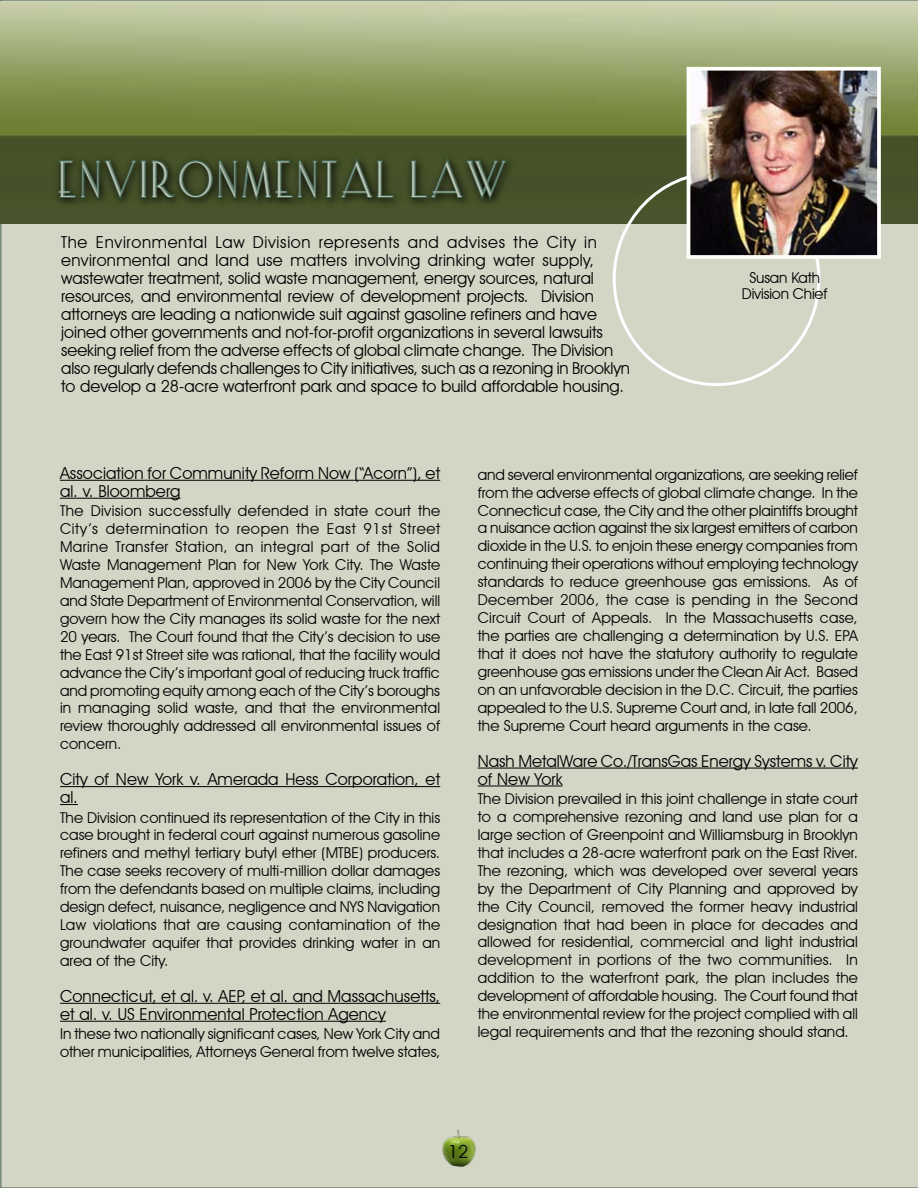
<style>
.page{position:relative;width:918px;height:1188px;background:#fff}
.page>*{position:absolute;margin:0;border:0;box-sizing:border-box;transform-origin:0 0}
.t1{font:49.35px "Elisia Inline";letter-spacing:.1em;color:#d3d6c5;scale:.9 1}
.t2{font:18px "Avant Garde IT Cby BT";color:#000}
.t3{font:16.5px/18px "Avant Garde IT Cby BT";color:#000}
.t4{font:15px/18px "Avant Garde IT Cby BT";letter-spacing:.005em;color:#000;text-align:justify}
</style>
<div class="page">
<div style="left:1px;top:0;width:917px;height:1188px;background:#d3d6c5"></div>
<img style="left:0;top:2px;width:918px;height:222px">
<img style="left:443px;top:1129px;width:32px;height:38px">
<div style="left:51px;top:153px;width:466px;height:57px;background:#455128"></div>
<svg style="left:57px;top:97px;width:338px;height:127px"></svg>
<svg style="left:410px;top:158px;width:97px;height:45px"></svg>
<hr style="left:60px;top:480px;width:380px;height:1px;background:#000">
<hr style="left:60px;top:498px;width:121px;height:1px;background:#000">
<hr style="left:60px;top:786px;width:380px;height:1px;background:#000">
<svg style="left:60px;top:804px;width:18px;height:1px"></svg>
<hr style="left:60px;top:1003px;width:380px;height:1px;background:#000">
<hr style="left:60px;top:1021px;width:326px;height:1px;background:#000">
<hr style="left:478px;top:768px;width:380px;height:1px;background:#000">
<hr style="left:478px;top:786px;width:85px;height:1px;background:#000">
<img style="left:692px;top:72px;width:184px;height:182px">
<div style="left:687px;top:67px;width:194px;height:192px;border:4px solid #fffffc"></div>
<h1 class="t1" style="left:59px;top:154px;width:498px">ENVIRONMENTAL LAW</h1>
<p class="t3" style="left:61px;top:233px;width:570px">The Environmental Law Division represents and advises the City in environmental and land use matters involving drinking water supply, wastewater treatment, solid waste management, energy sources, natural resources, and environmental review of development projects. Division attorneys are leading a nationwide suit against gasoline refiners and have joined other governments and not-for-profit organizations in several lawsuits seeking relief from the adverse effects of global climate change. The Division also regularly defends challenges to City initiatives, such as a rezoning in Brooklyn to develop a 28-acre waterfront park and space to build affordable housing.</p>
<p class="t4" style="left:742px;top:269px;width:87px;line-height:16.5px;text-align:center">Susan Kath<br>Division Chief</p>
<p class="t3" style="left:60px;top:464px;width:382px">Association for Community Reform Now (“Acorn”), et al. v. Bloomberg</p>
<p class="t4" style="left:60px;top:502px;width:382px">The Division successfully defended in state court the City’s determination to reopen the East 91st Street Marine Transfer Station, an integral part of the Solid Waste Management Plan for New York City. The Waste Management Plan, approved in 2006 by the City Council and State Department of Environmental Conservation, will govern how the City manages its solid waste for the next 20 years. The Court found that the City’s decision to use the East 91st Street site was rational, that the facility would advance the City’s important goal of reducing truck traffic and promoting equity among each of the City’s boroughs in managing solid waste, and that the environmental review thoroughly addressed all environmental issues of concern.</p>
<p class="t3" style="left:60px;top:770px;width:382px">City of New York v. Amerada Hess Corporation, et al.</p>
<p class="t4" style="left:60px;top:808px;width:382px">The Division continued its representation of the City in this case brought in federal court against numerous gasoline refiners and methyl tertiary butyl ether (MTBE) producers.<br>The case seeks recovery of multi-million dollar damages from the defendants based on multiple claims, including design defect, nuisance, negligence and NYS Navigation Law violations that are causing contamination of the groundwater aquifer that provides drinking water in an area of the City.</p>
<p class="t3" style="left:60px;top:987px;width:382px">Connecticut, et al. v. AEP, et al. and Massachusetts, et al. v. US Environmental Protection Agency</p>
<p class="t4" style="left:60px;top:1025px;width:382px">In these two nationally significant cases, New York City and other municipalities, Attorneys General from twelve states,</p>
<p class="t4" style="left:478px;top:465px;width:382px">and several environmental organizations, are seeking relief from the adverse effects of global climate change. In the Connecticut case, the City and the other plaintiffs brought a nuisance action against the six largest emitters of carbon dioxide in the U.S. to enjoin these energy companies from continuing their operations without employing technology standards to reduce greenhouse gas emissions. As of December 2006, the case is pending in the Second Circuit Court of Appeals. In the Massachusetts case, the parties are challenging a determination by U.S. EPA that it does not have the statutory authority to regulate greenhouse gas emissions under the Clean Air Act. Based on an unfavorable decision in the D.C. Circuit, the parties appealed to the U.S. Supreme Court and, in late fall 2006, the Supreme Court heard arguments in the case.</p>
<p class="t3" style="left:478px;top:752px;width:382px">Nash MetalWare Co./TransGas Energy Systems v. City of New York</p>
<p class="t4" style="left:478px;top:790px;width:382px">The Division prevailed in this joint challenge in state court to a comprehensive rezoning and land use plan for a large section of Greenpoint and Williamsburg in Brooklyn that includes a 28-acre waterfront park on the East River.<br>The rezoning, which was developed over several years by the Department of City Planning and approved by the City Council, removed the former heavy industrial designation that had been in place for decades and allowed for residential, commercial and light industrial development in portions of the two communities. In addition to the waterfront park, the plan includes the development of affordable housing. The Court found that the environmental review for the project complied with all legal requirements and that the rezoning should stand.</p>
<p class="t2" style="left:448px;top:1141px;width:22px">12</p>
</div>
